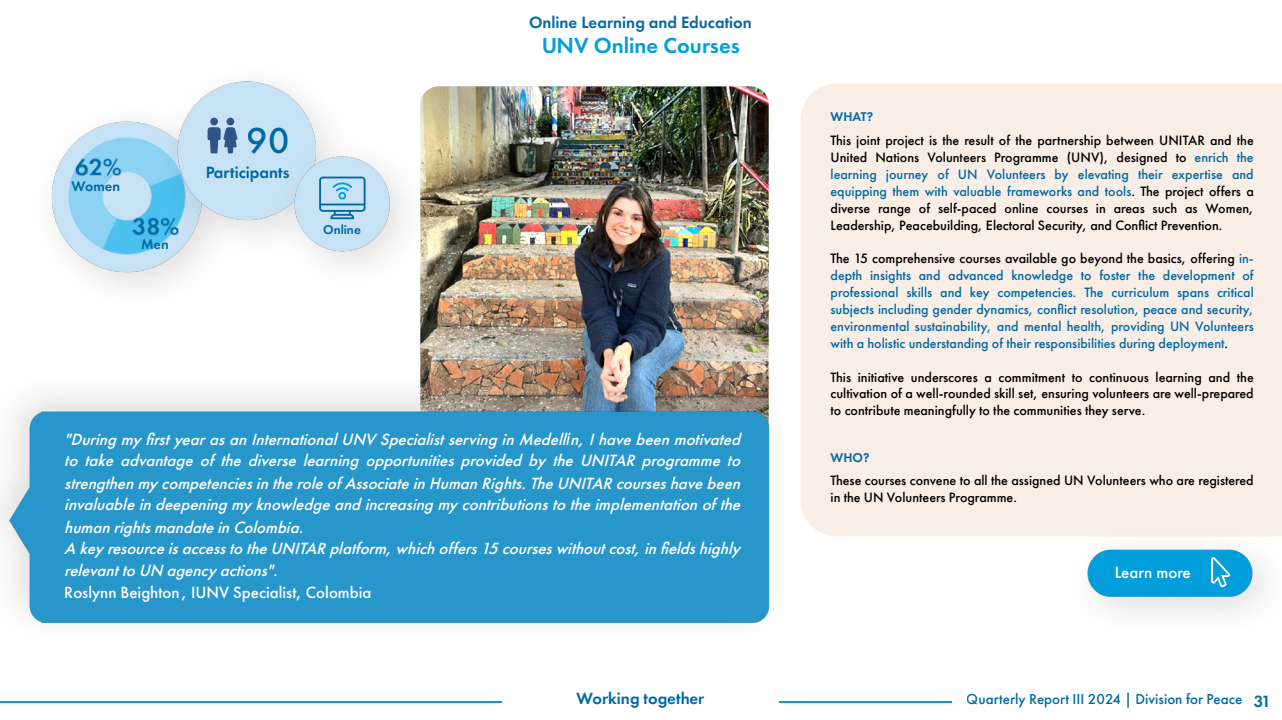
<style>
.page{position:relative;width:1282px;height:720px;background:#fff}
.page>*{position:absolute;margin:0;border:0;box-sizing:border-box;transform-origin:0 0}
.t1{font:500 37.5px "Futura Cyrillic";color:#0069a4}
.t2{font:600 22.5px "Futura Cyrillic";color:#009edb}
.t3{font:500 17px "Futura Cyrillic";color:#fff}
.t4{font:italic 500 16.88px/21.9px "Futura Cyrillic";color:#fff}
.t5{font:600 16.88px "Futura Cyrillic";color:#0069a4}
.t6{font:500 16.88px "Futura Cyrillic";color:#fff}
.t7{font:500 15px "Futura Cyrillic";color:#0069a4}
.t8{font:600 14.5px "Futura Cyrillic";color:#0069a4}
.t9{font:500 14.12px/16.9px "Futura Cyrillic";color:#000;text-align:justify}
.t10{font:500 14.12px/16.9px "Futura Cyrillic";color:#0069a4;text-align:justify}
.t11{font:600 13.12px "Futura Cyrillic";color:#0069a4}
.s1{font-family:"Arial";font-weight:400}
.s2{color:#0069a4}
.s3{color:#000}
.s4{font-family:"Futura PT";font-weight:600;font-size:16.88px}
</style>
<div class="page">
<img style="left:420px;top:86px;width:348px;height:268px">
<div style="left:800px;top:83px;width:481px;height:454px;background:#f9eee6"></div>
<hr style="left:0;top:701px;width:48px;height:2px;background:#009edb">
<hr style="left:48px;top:701px;width:69px;height:2px;background:#009edb">
<hr style="left:117px;top:701px;width:70px;height:2px;background:#009edb">
<hr style="left:187px;top:701px;width:69px;height:2px;background:#009edb">
<hr style="left:256px;top:701px;width:70px;height:2px;background:#009edb">
<hr style="left:326px;top:701px;width:69px;height:2px;background:#009edb">
<hr style="left:395px;top:701px;width:70px;height:2px;background:#009edb">
<hr style="left:465px;top:701px;width:36px;height:2px;background:#009edb">
<hr style="left:779px;top:701px;width:69px;height:2px;background:#009edb">
<hr style="left:848px;top:701px;width:70px;height:2px;background:#009edb">
<hr style="left:918px;top:701px;width:33px;height:2px;background:#009edb">
<img style="left:51px;top:121px;width:122px;height:166px">
<img style="left:139px;top:81px;width:179px;height:196px">
<img style="left:256px;top:118px;width:191px;height:191px">
<svg style="left:319px;top:177px;width:46px;height:42px;background:#91c4e2"></svg>
<img style="left:0;top:354px;width:807px;height:269px">
<img style="left:1048px;top:511px;width:233px;height:103px">
<svg style="left:1211px;top:557px;width:18px;height:30px"></svg>
<svg style="left:207px;top:118px;width:30px;height:35px"></svg>
<p class="t5" style="left:529px;top:12px;width:224px">Online Learning and Education</p>
<p class="t8" style="left:71px;top:177px;width:50px">Women</p>
<p class="t8" style="left:141px;top:235px;width:29px">Men</p>
<h1 class="t1" style="left:247px;top:116px;width:44px">90</h1>
<p class="t5" style="left:205px;top:162px;width:86px">Participants</p>
<p class="t11" style="left:323px;top:222px;width:39px">Online</p>
<h2 class="t2" style="left:541px;top:30px;width:200px">UNV Online Courses</h2>
<p class="t4" style="left:64px;top:428px;width:682px;text-indent:89px">rst year as an International UNV Specialist serving in Medell<span class="s1">í</span>n, I have been motivated to take advantage of the diverse learning opportunities provided by the UNITAR programme to strengthen my competencies in the role of Associate in Human Rights. The UNITAR courses have been invaluable in deepening my knowledge and increasing my contributions to the implementation of the human rights mandate in Colombia.<br>A key resource is access to the UNITAR platform, which offers 15 courses without cost, in elds highly relevant to UN agency actions".</p>
<p class="t6" style="left:64px;top:582px;width:308px">Roslynn Beighton, IUNV Specialist, Colombia</p>
<p class="t4" style="left:64px;top:428px;width:83px">"During my</p>
<p class="t5" style="left:576px;top:688px;width:129px">Working together</p>
<p class="t11" style="left:830px;top:108px;width:44px">WHAT?</p>
<p class="t9" style="left:830px;top:132px;width:425px">This joint project is the result of the partnership between UNITAR and the United Nations Volunteers Programme (UNV), designed to <span class="s2">enrich the learning journey of UN Volunteers by elevating their expertise and equipping them with valuable frameworks and tools</span>. The project offers a diverse range of self-paced online courses in areas such as Women, Leadership, Peacebuilding, Electoral Security, and Con ict Prevention.</p>
<p class="t10" style="left:830px;top:250px;width:425px"><span class="s3">The 15 comprehensive courses available go beyond the basics, offering</span> in&shy;depth insights and advanced knowledge to foster the development of professional skills and key competencies. The curriculum spans critical subjects including gender dynamics, con ict resolution, peace and security, environmental sustainability, and mental health, providing UN Volunteers with a holistic understanding of their responsibilities during deployment<span class="s3">.</span></p>
<p class="t9" style="left:830px;top:368px;width:425px">This initiative underscores a commitment to continuous learning and the cultivation of a well-rounded skill set, ensuring volunteers are well-prepared to contribute meaningfully to the communities they serve.</p>
<p class="t11" style="left:830px;top:450px;width:40px">WHO?</p>
<p class="t9" style="left:830px;top:472px;width:425px">These courses convene to all the assigned UN Volunteers who are registered in the UN Volunteers Programme.</p>
<p class="t3" style="left:1114px;top:561px;width:78px">Learn more</p>
<p class="t7" style="left:966px;top:690px;width:306px">Quarterly Report III 2024 | Division for Peace <span class="s4">31</span></p>
</div>
